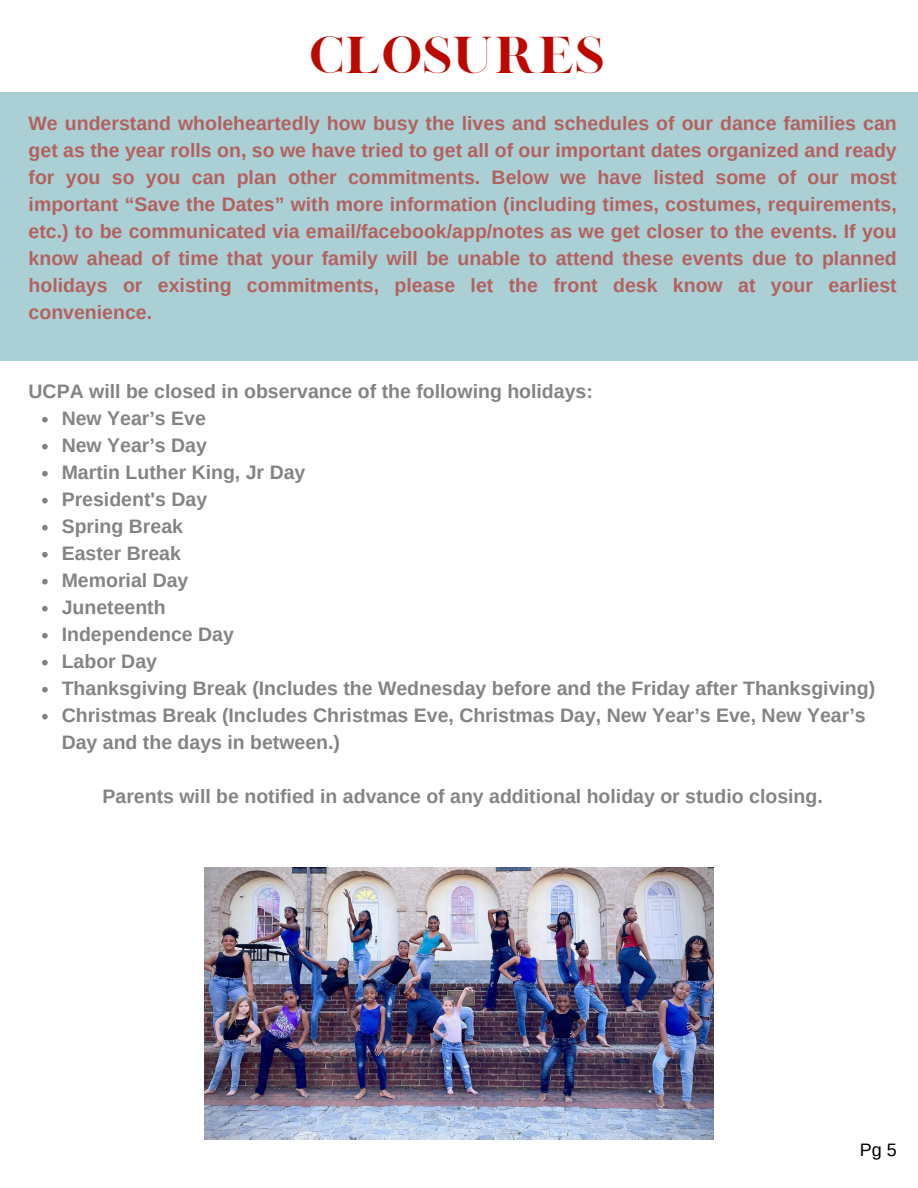
<style>
.page{position:relative;width:918px;height:1188px;background:#fff}
.page>*{position:absolute;margin:0;border:0;box-sizing:border-box;transform-origin:0 0}
.t1{font:42px "London";color:#bb0900}
.t2{font:700 19.5px/27px "Arimo";color:#bb0900;text-align:justify}
.t3{font:700 19.5px/27px "Arimo";color:#231f1f}
.t4{font:700 19.5px "Arimo";color:#222}
.t5{font:18px "Arimo";color:#000}
</style>
<div class="page">
<div style="left:0;top:92px;width:918px;height:268px;background:#aacfd4"></div>
<svg style="left:42px;top:417px;width:6px;height:5px"></svg>
<svg style="left:42px;top:444px;width:6px;height:5px"></svg>
<svg style="left:42px;top:471px;width:6px;height:5px"></svg>
<svg style="left:42px;top:498px;width:6px;height:5px"></svg>
<svg style="left:42px;top:525px;width:6px;height:5px"></svg>
<svg style="left:42px;top:552px;width:6px;height:5px"></svg>
<svg style="left:42px;top:579px;width:6px;height:5px"></svg>
<svg style="left:42px;top:606px;width:6px;height:5px"></svg>
<svg style="left:42px;top:633px;width:6px;height:5px"></svg>
<svg style="left:42px;top:660px;width:6px;height:5px"></svg>
<svg style="left:42px;top:687px;width:6px;height:5px"></svg>
<svg style="left:42px;top:714px;width:6px;height:5px"></svg>
<img style="left:204px;top:867px;width:510px;height:272px">
<h2 class="t1" style="left:309px;top:26px;width:297px">CLOSURES</h2>
<p class="t2" style="left:29px;top:110px;width:870px">We understand wholeheartedly how busy the lives and schedules of our dance families can get as the year rolls on, so we have tried to get all of our important dates organized and ready for you so you can plan other commitments. Below we have listed some of our most important “Save the Dates” with more information (including times, costumes, requirements, etc.) to be communicated via email/facebook/app/notes as we get closer to the events. If you know ahead of time that your family will be unable to attend these events due to planned holidays or existing commitments, please let the front desk know at your earliest convenience.</p>
<p class="t3" style="left:62px;top:377px;width:815px;text-indent:-33px">UCPA will be closed in observance of the following holidays:<br>New Year’s Eve<br>New Year’s Day<br>Martin Luther King, Jr Day<br>President's Day<br>Spring Break<br>Easter Break<br>Memorial Day<br>Juneteenth<br>Independence Day<br>Labor Day<br>Thanksgiving Break (Includes the Wednesday before and the Friday after Thanksgiving)<br>Christmas Break (Includes Christmas Eve, Christmas Day, New Year’s Eve, New Year’s<br>Day and the days in between.)</p>
<p class="t4" style="left:103px;top:785px;width:722px">Parents will be notified in advance of any additional holiday or studio closing.</p>
<h2 class="t5" style="left:860px;top:1140px;width:38px">Pg 5</h2>
</div>
